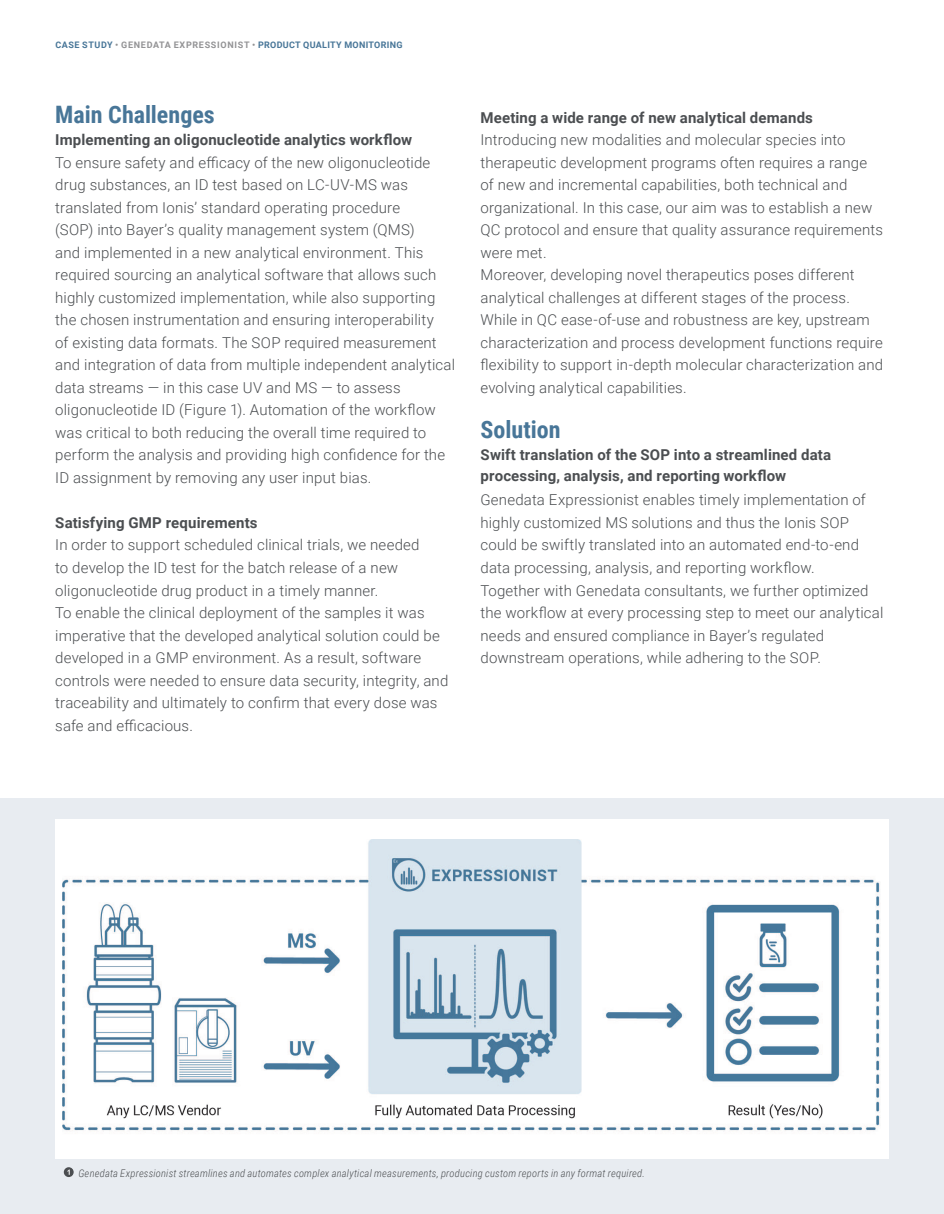
<style>
.page{position:relative;width:944px;height:1214px;background:#fff}
.page>*{position:absolute;margin:0;border:0;box-sizing:border-box;transform-origin:0 0}
._03_Subline_H2{font:700 24px "Roboto Condensed";color:#487698}
._04_Running_TXT{font:300 15px/22.5px "Roboto";letter-spacing:.01em;color:#4b4e51}
.SubSubheader_h3{font:700 15px/21px "Roboto";letter-spacing:.01em;color:#4b4e51}
._06_Caption{font:italic 300 10.5px "Roboto Condensed";letter-spacing:.02em;color:#4b4e51}
.t1{font:700 9px "Roboto";letter-spacing:.045em;color:#487698}
.s1{color:#939395}
</style>
<div class="page">
<div style="left:0;top:798px;width:944px;height:416px;background:#e8ecf1"></div>
<div style="left:55px;top:819px;width:833px;height:339px;background:#fff"></div>
<img style="left:63px;top:840px;width:817px;height:291px">
<svg style="left:64px;top:1167px;width:10px;height:10px"></svg>
<svg style="left:67px;top:1169px;width:3px;height:5px"></svg>
<p class="t1" style="left:55px;top:39px;width:349px">CASE STUDY <span class="s1">• GENEDATA EXPRESSIONIST •</span> PRODUCT QUALITY MONITORING</p>
<p class="_03_Subline_H2" style="left:55px;top:97px;width:161px">Main Challenges</p>
<p class="SubSubheader_h3" style="left:55px;top:129px;width:358px">Implementing an oligonucleotide analytics workflow</p>
<p class="_04_Running_TXT" style="left:55px;top:151px;width:401px">To ensure safety and efficacy of the new oligonucleotide drug substances, an ID test based on LC-UV-MS was translated from Ionis’ standard operating procedure<br>(SOP) into Bayer’s quality management system (QMS)<br>and implemented in a new analytical environment. This required sourcing an analytical software that allows such highly customized implementation, while also supporting the chosen instrumentation and ensuring interoperability<br>of existing data formats. The SOP required measurement and integration of data from multiple independent analytical data streams — in this case UV and MS — to assess oligonucleotide ID (Figure 1). Automation of the workflow was critical to both reducing the overall time required to perform the analysis and providing high confidence for the ID assignment by removing any user input bias.</p>
<p class="SubSubheader_h3" style="left:55px;top:511px;width:204px">Satisfying GMP requirements</p>
<p class="_04_Running_TXT" style="left:55px;top:533px;width:366px">In order to support scheduled clinical trials, we needed to develop the ID test for the batch release of a new oligonucleotide drug product in a timely manner.</p>
<p class="_04_Running_TXT" style="left:55px;top:601px;width:394px">To enable the clinical deployment of the samples it was imperative that the developed analytical solution could be developed in a GMP environment. As a result, software controls were needed to ensure data security, integrity, and traceability and ultimately to confirm that every dose was safe and efficacious.</p>
<p class="SubSubheader_h3" style="left:480px;top:106px;width:334px">Meeting a wide range of new analytical demands</p>
<p class="_04_Running_TXT" style="left:480px;top:128px;width:404px">Introducing new modalities and molecular species into therapeutic development programs often requires a range of new and incremental capabilities, both technical and organizational. In this case, our aim was to establish a new QC protocol and ensure that quality assurance requirements were met.</p>
<p class="_04_Running_TXT" style="left:480px;top:263px;width:404px">Moreover, developing novel therapeutics poses different analytical challenges at different stages of the process.<br>While in QC ease-of-use and robustness are key, upstream characterization and process development functions require flexibility to support in-depth molecular characterization and evolving analytical capabilities.</p>
<p class="_03_Subline_H2" style="left:480px;top:412px;width:82px">Solution</p>
<p class="SubSubheader_h3" style="left:480px;top:444px;width:352px">Swift translation of the SOP into a streamlined data processing, analysis, and reporting workflow</p>
<p class="_04_Running_TXT" style="left:480px;top:488px;width:387px">Genedata Expressionist enables timely implementation of highly customized MS solutions and thus the Ionis SOP could be swiftly translated into an automated end-to-end data processing, analysis, and reporting workflow.</p>
<p class="_04_Running_TXT" style="left:480px;top:578px;width:404px">Together with Genedata consultants, we further optimized the workflow at every processing step to meet our analytical needs and ensured compliance in Bayer’s regulated downstream operations, while adhering to the SOP.</p>
<p class="_06_Caption" style="left:78px;top:1166px;width:568px">Genedata Expressionist streamlines and automates complex analytical measurements, producing custom reports in any format required.</p>
</div>
